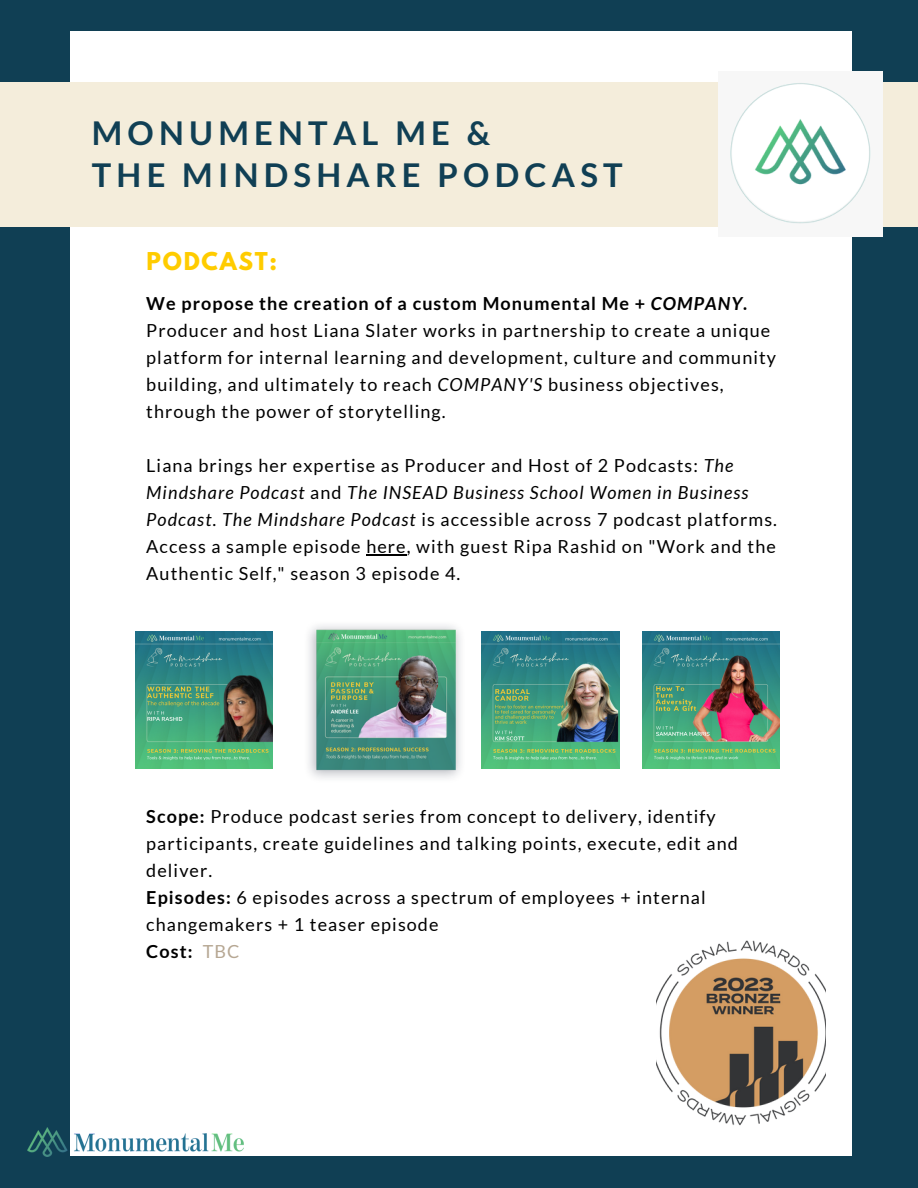
<style>
.page{position:relative;width:918px;height:1188px;background:#103f54}
.page>*{position:absolute;margin:0;border:0;box-sizing:border-box;transform-origin:0 0}
.t1{font:700 32.85px "Lato";letter-spacing:.16em;color:#103f54}
.t2{font:700 21.75px "League Spartan";letter-spacing:.08em;color:#fc0}
.t3{font:18px/27px "Lato";letter-spacing:.06em;color:#000}
.t4{font:700 18px "Lato";color:#000}
.s1{font-weight:700}
.s2{font-weight:700;font-style:italic}
.s3{font-style:italic}
.s4{font-weight:400;color:#b6a793}
</style>
<div class="page">
<div style="left:71px;top:31px;width:780px;height:1125px;background:#fff"></div>
<div style="left:0;top:82px;width:918px;height:144px;background:#f4eddb"></div>
<hr style="left:366px;top:555px;width:41px;height:1px;background:#000">
<img style="left:136px;top:631px;width:137px;height:137px">
<img style="left:482px;top:631px;width:137px;height:137px">
<img style="left:308px;top:625px;width:174px;height:153px">
<img style="left:27px;top:1128px;width:216px;height:29px">
<div style="left:719px;top:71px;width:164px;height:166px;background:#f7f7f7"></div>
<img style="left:727px;top:80px;width:147px;height:146px">
<img style="left:643px;top:631px;width:137px;height:137px">
<img style="left:657px;top:940px;width:169px;height:186px">
<p class="t1" style="left:92px;top:113px;width:400px">MONUMENTAL ME &amp;</p>
<p class="t1" style="left:92px;top:154px;width:533px">THE MINDSHARE PODCAST</p>
<p class="t2" style="left:147px;top:250px;width:132px">PODCAST:</p>
<p class="t3" style="left:146px;top:290px;width:631px"><span class="s1">We propose the creation of a custom Monumental Me +</span> <span class="s2">COMPANY.<br></span>Producer and host Liana Slater works in partnership to create a unique platform for internal learning and development, culture and community building, and ultimately to reach <span class="s3">COMPANY'S</span> business objectives, through the power of storytelling.</p>
<p class="t3" style="left:146px;top:452px;width:632px">Liana brings her expertise as Producer and Host of 2 Podcasts: <span class="s3">The Mindshare Podcast</span> and <span class="s3">The INSEAD Business School Women in Business Podcast</span>. <span class="s3">The Mindshare Podcast</span> is accessible across 7 podcast platforms.<br>Access a sample episode here, with guest Ripa Rashid on "Work and the Authentic Self," season 3 episode 4.</p>
<p class="t3" style="left:146px;top:803px;width:593px"><span class="s1">Scope:</span> Produce podcast series from concept to delivery, identify participants, create guidelines and talking points, execute, edit and deliver.</p>
<p class="t3" style="left:146px;top:884px;width:561px"><span class="s1">Episodes:</span> 6 episodes across a spectrum of employees + internal changemakers + 1 teaser episode</p>
<p class="t4" style="left:146px;top:941px;width:95px">Cost: <span class="s4">TBC</span></p>
</div>
